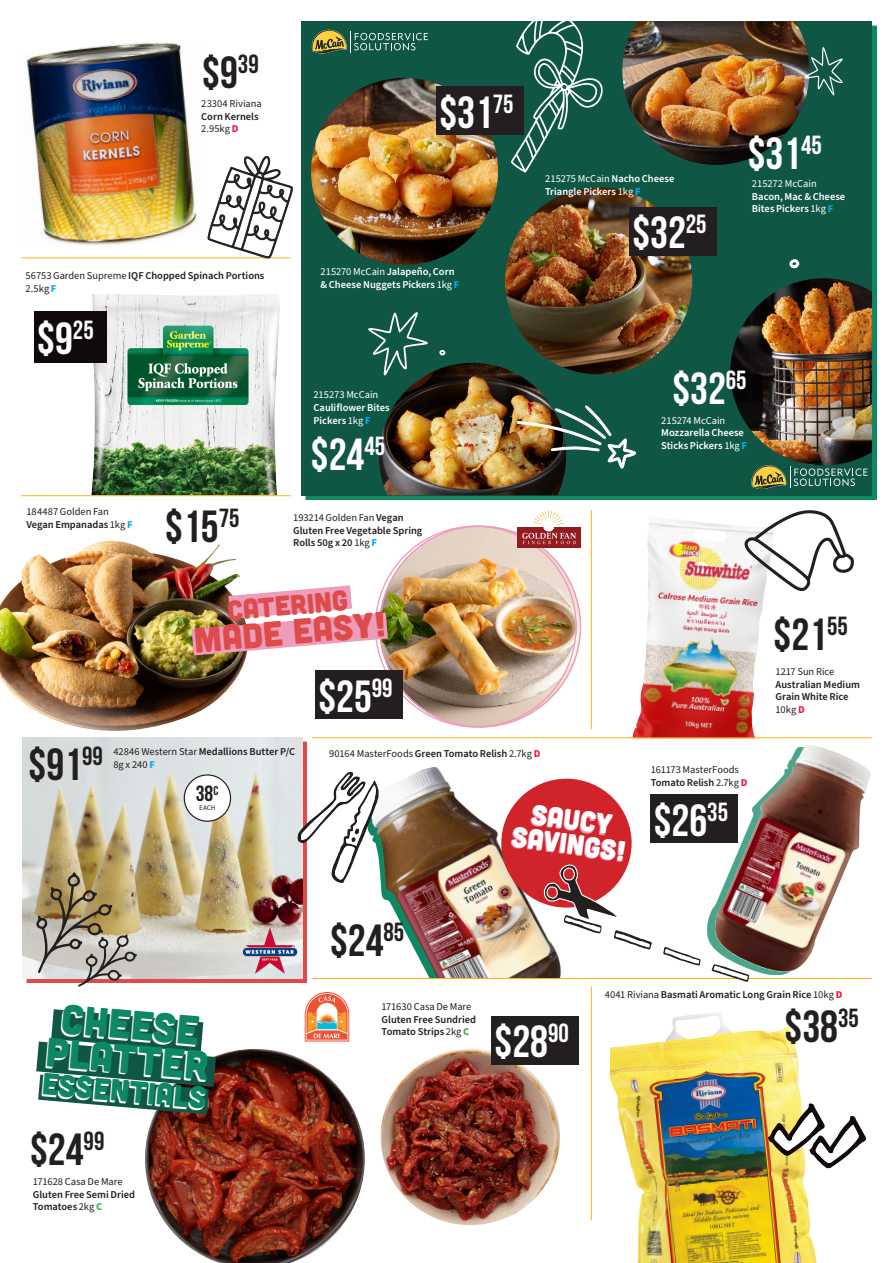
<style>
.page{position:relative;width:893px;height:1263px;background:#fff}
.page>*{position:absolute;margin:0;border:0;box-sizing:border-box;transform-origin:0 0}
.t1{font:700 45px "Bebas Neue";color:#fff}
.t2{font:700 45px "Bebas Neue";color:#231f20}
.t3{font:40.8px "Cubano";color:#0e8864}
.t4{font:35.25px "Cubano";color:#dd4b4b}
.t5{font:30.6px "Cubano";color:#0e8864}
.t6{font:28.05px "Cubano";color:#fff}
.t7{font:27.9px "Cubano";color:#dd4b4b}
.PricePoint_15p{font:700 22.05px "Bebas Neue";color:#231f20}
.LineListing_8p{font:600 10.5px/12.6px "Source Sans Pro";letter-spacing:-.005em;color:#231f20}
.LineListing_8p-2{font:10.5px/12.6px "Source Sans Pro";color:#231f20}
.LineListing_8p-3{font:600 10.5px/12.6px "Source Sans Pro";color:#fff}
.PricePoint_15p-2{font:600 10.5px/12.6px "Source Sans Pro";letter-spacing:-.005em;color:#fff}
.t8{font:7.2px "Source Sans Pro";color:#231f20}
.s1{font-weight:600}
.s2{font-weight:700;color:#ed1845}
.s3{font-weight:400}
.s4{font-weight:700;color:#00aeef}
.s5{font-weight:700;color:#40ae49}
</style>
<div class="page">
<div style="left:301px;top:21px;width:571px;height:474px;background:#105645"></div>
<img style="left:311px;top:78px;width:187px;height:187px;border-radius:94px">
<img style="left:622px;top:21px;width:184px;height:144px">
<img style="left:505px;top:187px;width:187px;height:187px;border-radius:94px">
<img style="left:730px;top:278px;width:142px;height:187px">
<img style="left:379px;top:363px;width:187px;height:132px">
<svg style="left:305px;top:992px;width:44px;height:49px"></svg>
<img style="left:0;top:541px;width:247px;height:190px">
<img style="left:379px;top:525px;width:202px;height:203px;border-radius:101px">
<div style="left:517px;top:527px;width:64px;height:20px;background:#931a1d"></div>
<svg style="left:522px;top:510px;width:54px;height:34px"></svg>
<img style="left:632px;top:520px;width:133px;height:217px">
<svg style="left:751px;top:465px;width:116px;height:24px"></svg>
<svg style="left:312px;top:30px;width:116px;height:23px"></svg>
<img style="left:91px;top:294px;width:189px;height:201px">
<img style="left:26px;top:42px;width:171px;height:203px">
<img style="left:379px;top:767px;width:182px;height:211px">
<div style="left:707px;top:747px;width:155px;height:228px;background:#0e8864;opacity:.75"></div>
<img style="left:714px;top:745px;width:157px;height:231px">
<svg style="left:27px;top:742px;width:280px;height:241px;background:#da6564"></svg>
<img style="left:22px;top:737px;width:280px;height:241px">
<img style="left:242px;top:927px;width:56px;height:46px">
<img style="left:610px;top:1012px;width:207px;height:251px">
<img style="left:145px;top:1049px;width:220px;height:214px">
<img style="left:381px;top:1049px;width:179px;height:176px">
<svg style="left:768px;top:1103px;width:98px;height:66px"></svg>
<hr style="left:21px;top:257px;width:270px;height:1px;background:#fbb316">
<hr style="left:312px;top:737px;width:560px;height:1px;background:#fbb316">
<hr style="left:591px;top:986px;width:1px;height:234px;background:#fbb316">
<hr style="left:21px;top:495px;width:270px;height:1px;background:#fbb316">
<hr style="left:591px;top:510px;width:1px;height:219px;background:#fbb316">
<hr style="left:312px;top:978px;width:560px;height:1px;background:#fbb316">
<div style="left:34px;top:312px;width:72px;height:51px;background:#110a0c"></div>
<div style="left:436px;top:87px;width:87px;height:48px;background:#231f20"></div>
<div style="left:629px;top:207px;width:87px;height:49px;background:#231f20"></div>
<div style="left:315px;top:671px;width:87px;height:48px;background:#231f20"></div>
<div style="left:651px;top:795px;width:87px;height:48px;background:#231f20"></div>
<div style="left:491px;top:1016px;width:88px;height:48px;background:#231f20"></div>
<div style="left:184px;top:775px;width:47px;height:46px;background:#fff;border-radius:50%"></div>
<div style="left:184px;top:774px;width:47px;height:48px;border:1px solid #231f20;border-radius:50%"></div>
<svg style="left:297px;top:772px;width:82px;height:111px"></svg>
<svg style="left:207px;top:156px;width:86px;height:103px"></svg>
<svg style="left:511px;top:21px;width:92px;height:152px"></svg>
<svg style="left:439px;top:350px;width:6px;height:6px"></svg>
<svg style="left:368px;top:312px;width:60px;height:64px"></svg>
<svg style="left:789px;top:259px;width:10px;height:9px"></svg>
<img style="left:517px;top:405px;width:119px;height:64px">
<svg style="left:804px;top:47px;width:39px;height:49px"></svg>
<svg style="left:192px;top:585px;width:196px;height:70px"></svg>
<svg style="left:36px;top:872px;width:101px;height:115px;background:#ad9e84"></svg>
<svg style="left:743px;top:510px;width:111px;height:82px"></svg>
<div style="left:501px;top:779px;width:131px;height:128px;background:#d1232a;border-radius:50%"></div>
<svg style="left:711px;top:964px;width:38px;height:18px"></svg>
<svg style="left:663px;top:947px;width:38px;height:19px"></svg>
<svg style="left:543px;top:853px;width:109px;height:97px"></svg>
<svg style="left:36px;top:1009px;width:180px;height:105px"></svg>
<p class="t2" style="left:202px;top:48px;width:58px">$9<sup>39</sup></p>
<p class="LineListing_8p-2" style="left:201px;top:98px;width:62px">23304 Riviana<br><span class="s1">Corn Kernels<br></span>2.95kg <span class="s2">D</span></p>
<p class="t1" style="left:439px;top:87px;width:76px">$31<sup>75</sup></p>
<p class="LineListing_8p" style="left:26px;top:270px;width:240px"><span class="s3">56753 Garden Supreme</span> IQF Chopped Spinach Portions<br><span class="s3">2.5kg</span> <span class="s4">F</span></p>
<p class="t1" style="left:37px;top:314px;width:58px">$9<sup>25</sup></p>
<p class="LineListing_8p-3" style="left:321px;top:266px;width:140px"><span class="s3">215270 McCain</span> Jalapeño, Corn &amp; Cheese Nuggets Pickers <span class="s3">1kg</span> <span class="s4">F</span></p>
<p class="LineListing_8p-3" style="left:313px;top:389px;width:78px"><span class="s3">215273 McCain<br></span>Cauliflower Bites<br>Pickers <span class="s3">1kg</span> <span class="s4">F</span></p>
<p class="t1" style="left:311px;top:430px;width:76px">$24<sup>45</sup></p>
<p class="LineListing_8p-2" style="left:26px;top:506px;width:108px">184487 Golden Fan<br><span class="s1">Vegan Empanadas</span> 1kg <span class="s4">F</span></p>
<p class="LineListing_8p" style="left:293px;top:511px;width:131px"><span class="s3">193214 Golden Fan</span> Vegan<br>Gluten Free Vegetable Spring<br>Rolls 50g x 20 <span class="s3">1kg</span> <span class="s4">F</span></p>
<p class="t2" style="left:165px;top:502px;width:76px">$15<sup>75</sup></p>
<p class="t7" style="left:226px;top:593px;width:123px;rotate:-5deg">CATERING</p>
<p class="t4" style="left:192px;top:618px;width:194px;rotate:-5deg">MADE EASY!</p>
<p class="t1" style="left:318px;top:671px;width:76px">$25<sup>99</sup></p>
<p class="PricePoint_15p-2" style="left:545px;top:173px;width:131px"><span class="s3">215275 McCain</span> Nacho Cheese<br>Triangle Pickers <span class="s3">1kg</span> <span class="s4">F</span></p>
<p class="t1" style="left:632px;top:208px;width:76px">$32<sup>25</sup></p>
<p class="t1" style="left:748px;top:129px;width:76px">$31<sup>45</sup></p>
<p class="LineListing_8p-3" style="left:752px;top:177px;width:95px"><span class="s3">215272 McCain<br></span>Bacon, Mac &amp; Cheese<br>Bites Pickers <span class="s3">1kg</span> <span class="s4">F</span></p>
<p class="t1" style="left:672px;top:364px;width:76px">$32<sup>65</sup></p>
<p class="LineListing_8p-3" style="left:661px;top:414px;width:87px"><span class="s3">215274 McCain<br></span>Mozzarella Cheese<br>Sticks Pickers <span class="s3">1kg</span> <span class="s4">F</span></p>
<p class="t2" style="left:774px;top:610px;width:76px">$21<sup>55</sup></p>
<p class="LineListing_8p" style="left:775px;top:666px;width:86px"><span class="s3">1217 Sun Rice<br></span>Australian Medium<br>Grain White Rice<br><span class="s3">10kg</span> <span class="s2">D</span></p>
<p class="t2" style="left:29px;top:739px;width:76px">$91<sup>99</sup></p>
<p class="LineListing_8p-2" style="left:113px;top:746px;width:183px">42846 Western Star <span class="s1">Medallions Butter P/C<br></span>8g x 240 <span class="s4">F</span></p>
<p class="PricePoint_15p" style="left:196px;top:782px;width:24px">38<sup>C</sup></p>
<p class="t8" style="left:199px;top:803px;width:18px">EACH</p>
<p class="t3" style="left:64px;top:993px;width:140px;rotate:5deg">cheese</p>
<p class="t3" style="left:48px;top:1025px;width:165px;rotate:5deg">platter</p>
<p class="t5" style="left:44px;top:1064px;width:166px;rotate:5deg">ESSENTIALS</p>
<p class="t2" style="left:30px;top:1124px;width:76px">$24<sup>99</sup></p>
<p class="LineListing_8p" style="left:33px;top:1175px;width:104px"><span class="s3">171628 Casa De Mare<br></span>Gluten Free Semi Dried<br>Tomatoes <span class="s3">2kg</span> <span class="s5">C</span></p>
<p class="LineListing_8p-2" style="left:329px;top:748px;width:213px">90164 MasterFoods <span class="s1">Green Tomato Relish</span> 2.7kg <span class="s2">D</span></p>
<p class="t2" style="left:330px;top:916px;width:76px">$24<sup>85</sup></p>
<p class="t6" style="left:534px;top:796px;width:83px;rotate:8deg">SAUCY</p>
<p class="t6" style="left:515px;top:818px;width:116px;rotate:8deg">SAVINGS!</p>
<p class="LineListing_8p-2" style="left:651px;top:764px;width:98px">161173 MasterFoods<br><span class="s1">Tomato Relish</span> 2.7kg <span class="s2">D</span></p>
<p class="t1" style="left:654px;top:795px;width:76px">$26<sup>35</sup></p>
<p class="LineListing_8p" style="left:382px;top:1000px;width:96px"><span class="s3">171630 Casa De Mare<br></span>Gluten Free Sundried<br>Tomato Strips <span class="s3">2kg</span> <span class="s5">C</span></p>
<p class="t1" style="left:495px;top:1017px;width:76px">$28<sup>90</sup></p>
<p class="LineListing_8p" style="left:605px;top:988px;width:239px"><span class="s3">4041 Riviana</span> Basmati Aromatic Long Grain Rice <span class="s3">10kg</span> <span class="s2">D</span></p>
<p class="t2" style="left:784px;top:1002px;width:76px">$38<sup>35</sup></p>
</div>
